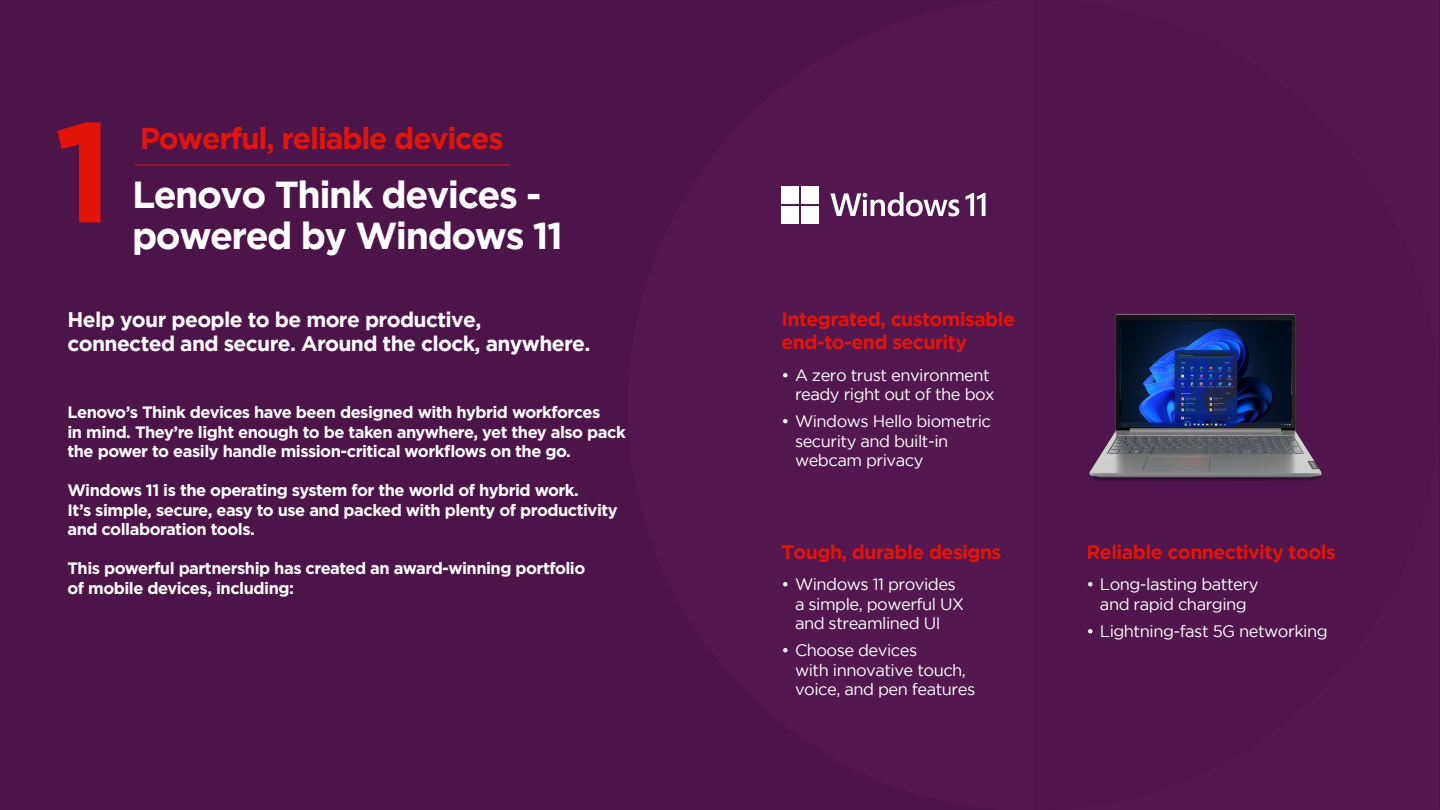
<style>
.page{position:relative;width:1440px;height:810px;background:#4d144a}
.page>*{position:absolute;margin:0;border:0;box-sizing:border-box;transform-origin:0 0}
.t1{font:700 37.5px/41.2px "Gotham";letter-spacing:-.04em;color:#fff}
.t2{font:700 30px "Gotham";letter-spacing:-.04em;color:#e1140a}
.t3{font:700 21px/24px "Gotham";letter-spacing:-.03em;color:#fff}
.t4{font:700 19.5px/23.2px "Gotham";letter-spacing:-.03em;color:#e1140a}
.t5{font:700 16.5px/19.5px "Gotham";letter-spacing:-.03em;color:#fff}
.t6{font:16.5px/19.5px "Gotham";letter-spacing:-.03em;color:#fff}
</style>
<div class="page">
<svg style="left:57px;top:122px;width:43px;height:100px;background:#a11425"></svg>
<hr style="left:135px;top:164px;width:375px;height:1px;background:#e1140a">
<img style="left:1081px;top:303px;width:242px;height:177px">
<img style="left:1121px;top:322px;width:170px;height:105px">
<div style="left:782px;top:186px;width:17px;height:18px;background:#fff"></div>
<div style="left:801px;top:186px;width:18px;height:18px;background:#fff"></div>
<div style="left:782px;top:206px;width:17px;height:18px;background:#fff"></div>
<div style="left:801px;top:206px;width:18px;height:18px;background:#fff"></div>
<svg style="left:830px;top:192px;width:129px;height:24px"></svg>
<svg style="left:966px;top:193px;width:19px;height:23px"></svg>
<p class="t2" style="left:140px;top:121px;width:365px">Powerful, reliable devices</p>
<p class="t1" style="left:132px;top:173px;width:432px">Lenovo Think devices - powered by Windows 11</p>
<p class="t3" style="left:68px;top:307px;width:524px">Help your people to be more productive, connected and secure. Around the clock, anywhere.</p>
<p class="t5" style="left:68px;top:403px;width:560px">Lenovo’s Think devices have been designed with hybrid workforces<br>in mind. They’re light enough to be taken anywhere, yet they also pack the power to easily handle mission-critical workflows on the go.</p>
<p class="t5" style="left:68px;top:481px;width:552px">Windows 11 is the operating system for the world of hybrid work.<br>It’s simple, secure, easy to use and packed with plenty of productivity and collaboration tools.</p>
<p class="t5" style="left:68px;top:559px;width:519px">This powerful partnership has created an award-winning portfolio of mobile devices, including:</p>
<p class="t4" style="left:782px;top:307px;width:235px">Integrated, customisable end-to-end security</p>
<p class="t6" style="left:782px;top:365px;width:215px;text-align:right">• A zero trust environment ready right out of the box</p>
<p class="t6" style="left:795px;top:411px;width:197px;text-indent:-14px">• Windows Hello biometric security and built-in webcam privacy</p>
<p class="t4" style="left:782px;top:540px;width:221px">Tough, durable designs</p>
<p class="t4" style="left:1086px;top:540px;width:251px">Reliable connectivity tools</p>
<p class="t6" style="left:795px;top:574px;width:171px;text-indent:-14px">• Windows 11 provides a simple, powerful UX and streamlined UI</p>
<p class="t6" style="left:795px;top:640px;width:182px;text-indent:-14px">• Choose devices<br>with innovative touch, voice, and pen features</p>
<p class="t6" style="left:1086px;top:574px;width:174px;text-align:center">• Long-lasting battery and rapid charging</p>
<p class="t6" style="left:1086px;top:621px;width:243px">• Lightning-fast 5G networking</p>
</div>
